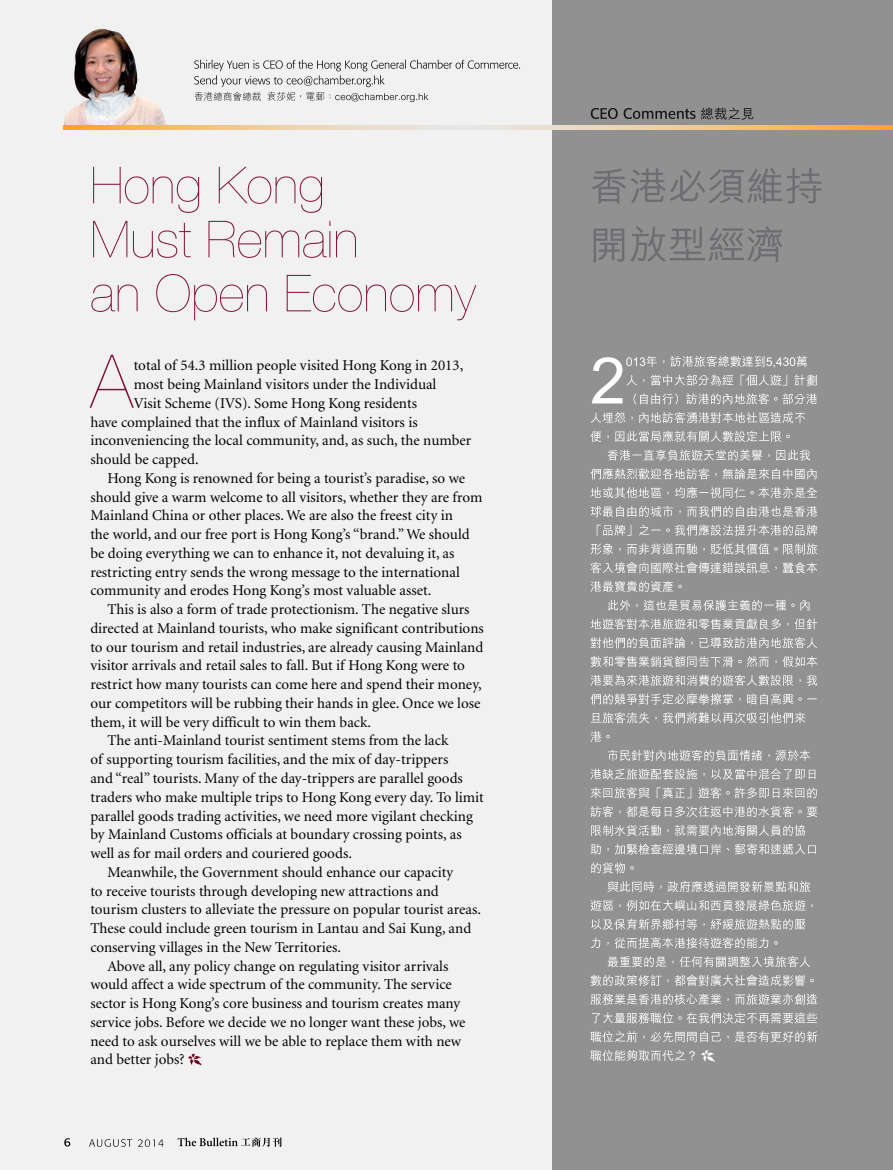
<style>
.page{position:relative;width:893px;height:1170px;background:#fff}
.page>*{position:absolute;margin:0;border:0;box-sizing:border-box;transform-origin:0 0}
.Text{font:200 74.25px "Helvetica Neue";color:#811131}
.t1{font:200 51px "Helvetica Neue";color:#811131}
.Text-2{font:15px/18.8px "Minion";color:#000}
</style>
<div class="page">
<div style="left:0;top:0;width:893px;height:1169px;background:#f1f1f2"></div>
<div style="left:553px;top:0;width:340px;height:1169px;background:#919192"></div>
<svg style="left:188px;top:1053px;width:14px;height:12px"></svg>
<svg style="left:594px;top:226px;width:189px;height:36px"></svg>
<svg style="left:592px;top:168px;width:230px;height:35px"></svg>
<svg style="left:591px;top:107px;width:162px;height:13px"></svg>
<img style="left:64px;top:29px;width:102px;height:96px">
<svg style="left:63px;top:126px;width:830px;height:3px;background:#eeca95"></svg>
<svg style="left:194px;top:60px;width:326px;height:42px"></svg>
<svg style="left:64px;top:1137px;width:218px;height:9px"></svg>
<svg style="left:590px;top:1050px;width:105px;height:10px"></svg>
<svg style="left:590px;top:1031px;width:227px;height:11px"></svg>
<svg style="left:592px;top:1012px;width:225px;height:11px"></svg>
<svg style="left:591px;top:993px;width:226px;height:11px"></svg>
<svg style="left:591px;top:975px;width:223px;height:11px"></svg>
<svg style="left:608px;top:956px;width:202px;height:11px"></svg>
<svg style="left:591px;top:937px;width:187px;height:11px"></svg>
<svg style="left:591px;top:918px;width:214px;height:11px"></svg>
<svg style="left:590px;top:900px;width:223px;height:10px"></svg>
<svg style="left:607px;top:881px;width:203px;height:11px"></svg>
<svg style="left:591px;top:862px;width:43px;height:11px"></svg>
<svg style="left:590px;top:843px;width:226px;height:11px"></svg>
<svg style="left:591px;top:825px;width:214px;height:10px"></svg>
<svg style="left:590px;top:806px;width:227px;height:11px"></svg>
<svg style="left:591px;top:787px;width:226px;height:11px"></svg>
<svg style="left:590px;top:768px;width:225px;height:11px"></svg>
<svg style="left:608px;top:749px;width:202px;height:11px"></svg>
<svg style="left:590px;top:731px;width:20px;height:11px"></svg>
<svg style="left:591px;top:712px;width:214px;height:11px"></svg>
<svg style="left:590px;top:693px;width:227px;height:11px"></svg>
<svg style="left:590px;top:674px;width:227px;height:11px"></svg>
<svg style="left:591px;top:656px;width:226px;height:11px"></svg>
<svg style="left:590px;top:637px;width:227px;height:11px"></svg>
<svg style="left:591px;top:618px;width:226px;height:11px"></svg>
<svg style="left:607px;top:599px;width:202px;height:11px"></svg>
<svg style="left:590px;top:581px;width:92px;height:11px"></svg>
<svg style="left:590px;top:562px;width:227px;height:11px"></svg>
<svg style="left:591px;top:543px;width:226px;height:11px"></svg>
<svg style="left:597px;top:524px;width:220px;height:11px"></svg>
<svg style="left:590px;top:506px;width:227px;height:11px"></svg>
<svg style="left:591px;top:487px;width:226px;height:11px"></svg>
<svg style="left:590px;top:468px;width:226px;height:11px"></svg>
<svg style="left:607px;top:449px;width:203px;height:11px"></svg>
<svg style="left:590px;top:431px;width:200px;height:11px"></svg>
<svg style="left:591px;top:412px;width:214px;height:11px"></svg>
<svg style="left:592px;top:356px;width:225px;height:48px"></svg>
<svg style="left:701px;top:1050px;width:14px;height:11px"></svg>
<p class="t1" style="left:90px;top:145px;width:236px">Hong Kong</p>
<p class="t1" style="left:90px;top:199px;width:270px">Must Remain</p>
<p class="t1" style="left:90px;top:253px;width:387px">an Open Economy</p>
<p class="Text" style="left:90px;top:324px;width:44px">A</p>
<p class="Text-2" style="left:134px;top:356px;width:331px">total of 54.3 million people visited Hong Kong in 2013,</p>
<p class="Text-2" style="left:134px;top:375px;width:304px">most being Mainland visitors under the Individual</p>
<p class="Text-2" style="left:134px;top:394px;width:285px">Visit Scheme (IVS). Some Hong Kong residents</p>
<p class="Text-2" style="left:90px;top:413px;width:329px">have complained that the influx of Mainland visitors is</p>
<p class="Text-2" style="left:90px;top:431px;width:382px">inconveniencing the local community, and, as such, the number</p>
<p class="Text-2" style="left:90px;top:450px;width:110px">should be capped.</p>
<p class="Text-2" style="left:90px;top:469px;width:394px;text-indent:17px">Hong Kong is renowned for being a tourist’s paradise, so we should give a warm welcome to all visitors, whether they are from Mainland China or other places. We are also the freest city in<br>the world, and our free port is Hong Kong’s “brand.” We should be doing everything we can to enhance it, not devaluing it, as restricting entry sends the wrong message to the international community and erodes Hong Kong’s most valuable asset.</p>
<p class="Text-2" style="left:90px;top:600px;width:395px;text-indent:17px">This is also a form of trade protectionism. The negative slurs directed at Mainland tourists, who make significant contributions to our tourism and retail industries, are already causing Mainland visitor arrivals and retail sales to fall. But if Hong Kong were to restrict how many tourists can come here and spend their money, our competitors will be rubbing their hands in glee. Once we lose them, it will be very difficult to win them back.</p>
<p class="Text-2" style="left:90px;top:731px;width:395px;text-indent:17px">The anti-Mainland tourist sentiment stems from the lack<br>of supporting tourism facilities, and the mix of day-trippers<br>and “real” tourists. Many of the day-trippers are parallel goods traders who make multiple trips to Hong Kong every day. To limit parallel goods trading activities, we need more vigilant checking by Mainland Customs officials at boundary crossing points, as well as for mail orders and couriered goods.</p>
<p class="Text-2" style="left:90px;top:863px;width:392px;text-indent:17px">Meanwhile, the Government should enhance our capacity<br>to receive tourists through developing new attractions and tourism clusters to alleviate the pressure on popular tourist areas.<br>These could include green tourism in Lantau and Sai Kung, and conserving villages in the New Territories.</p>
<p class="Text-2" style="left:90px;top:956px;width:377px;text-indent:17px">Above all, any policy change on regulating visitor arrivals would affect a wide spectrum of the community. The service sector is Hong Kong’s core business and tourism creates many service jobs. Before we decide we no longer want these jobs, we need to ask ourselves will we be able to replace them with new and better jobs?</p>
</div>
